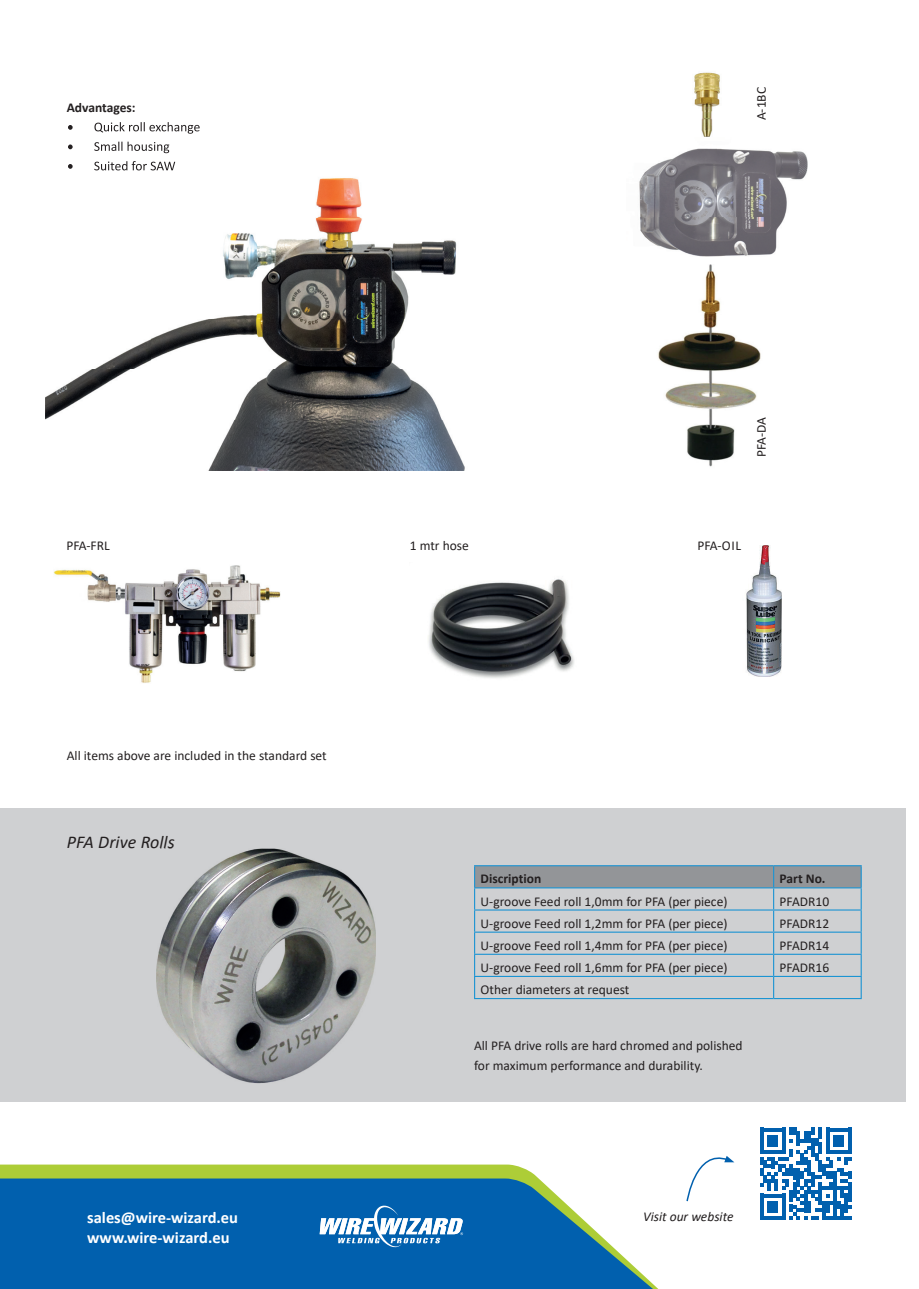
<style>
.page{position:relative;width:919px;height:1289px;background:#fff}
.page>*{position:absolute;margin:0;border:0;box-sizing:border-box;transform-origin:0 0}
.t1{font:italic 18px "Calibri";color:#231f20}
.t2{font:700 16.5px/19.8px "Calibri";color:#fff}
.t3{font:13.5px/19.5px "Calibri";color:#231f20}
.t4{font:700 13.5px "Calibri";color:#231f20}
.t5{font:italic 13.5px "Calibri";color:#231f20}
</style>
<div class="page">
<div style="left:0;top:808px;width:905px;height:293px;background:#cfd0d2"></div>
<svg style="left:0;top:1164px;width:538px;height:14px;fill:#adcd37"></svg>
<svg style="left:0;top:1178px;width:657px;height:110px;fill:#0160ae"></svg>
<svg style="left:319px;top:1205px;width:144px;height:42px"></svg>
<svg style="left:760px;top:1127px;width:91px;height:92px"></svg>
<svg style="left:686px;top:1156px;width:48px;height:46px"></svg>
<img style="left:694px;top:72px;width:26px;height:65px">
<img style="left:54px;top:565px;width:227px;height:118px">
<img style="left:428px;top:579px;width:146px;height:99px">
<img style="left:658px;top:264px;width:103px;height:203px">
<img style="left:746px;top:545px;width:36px;height:132px">
<svg style="left:474px;top:865px;width:387px;height:132px"></svg>
<hr style="left:474px;top:997px;width:299px;height:2px;background:#1c94d2">
<hr style="left:773px;top:997px;width:88px;height:2px;background:#1c94d2">
<img style="left:639px;top:148px;width:168px;height:109px">
<img style="left:156px;top:848px;width:220px;height:235px">
<svg style="left:156px;top:848px;width:18px;height:1px"></svg>
<img style="left:46px;top:141px;width:419px;height:330px">
<svg style="left:68px;top:125px;width:5px;height:5px"></svg>
<img style="left:94px;top:122px;width:106px;height:12px">
<svg style="left:68px;top:144px;width:6px;height:7px"></svg>
<img style="left:94px;top:142px;width:75px;height:11px">
<svg style="left:68px;top:164px;width:6px;height:6px"></svg>
<img style="left:94px;top:161px;width:81px;height:9px">
<p class="t4" style="left:67px;top:98px;width:70px">Advantages:</p>
<p class="t3" style="left:751px;top:120px;width:35px;rotate:-90deg">A-1BC</p>
<p class="t3" style="left:66px;top:536px;width:45px">PFA-FRL</p>
<p class="t3" style="left:67px;top:745px;width:261px">All items above are included in the standard set</p>
<h1 class="t1" style="left:67px;top:829px;width:109px">PFA Drive Rolls</h1>
<p class="t3" style="left:751px;top:457px;width:42px;rotate:-90deg">PFA-DA</p>
<p class="t3" style="left:410px;top:536px;width:61px">1 mtr hose</p>
<p class="t3" style="left:697px;top:536px;width:45px">PFA-OIL</p>
<p class="t4" style="left:480px;top:869px;width:62px">Discription</p>
<p class="t4" style="left:779px;top:869px;width:47px">Part No.</p>
<p class="t3" style="left:480px;top:890px;width:248px">U-groove Feed roll 1,0mm for PFA (per piece)</p>
<p class="t3" style="left:779px;top:890px;width:51px">PFADR10</p>
<p class="t3" style="left:480px;top:913px;width:248px">U-groove Feed roll 1,2mm for PFA (per piece)</p>
<p class="t3" style="left:779px;top:913px;width:51px">PFADR12</p>
<p class="t3" style="left:480px;top:935px;width:248px">U-groove Feed roll 1,4mm for PFA (per piece)</p>
<p class="t3" style="left:779px;top:935px;width:51px">PFADR14</p>
<p class="t3" style="left:480px;top:957px;width:248px">U-groove Feed roll 1,6mm for PFA (per piece)</p>
<p class="t3" style="left:779px;top:957px;width:51px">PFADR16</p>
<p class="t3" style="left:480px;top:979px;width:150px">Other diameters at request</p>
<p class="t3" style="left:474px;top:1035px;width:270px">All PFA drive rolls are hard chromed and polished for maximum performance and durability.</p>
<p class="t2" style="left:87px;top:1207px;width:152px">sales@wire-wizard.eu www.wire-wizard.eu</p>
<p class="t5" style="left:643px;top:1206px;width:92px">Visit our website</p>
</div>
